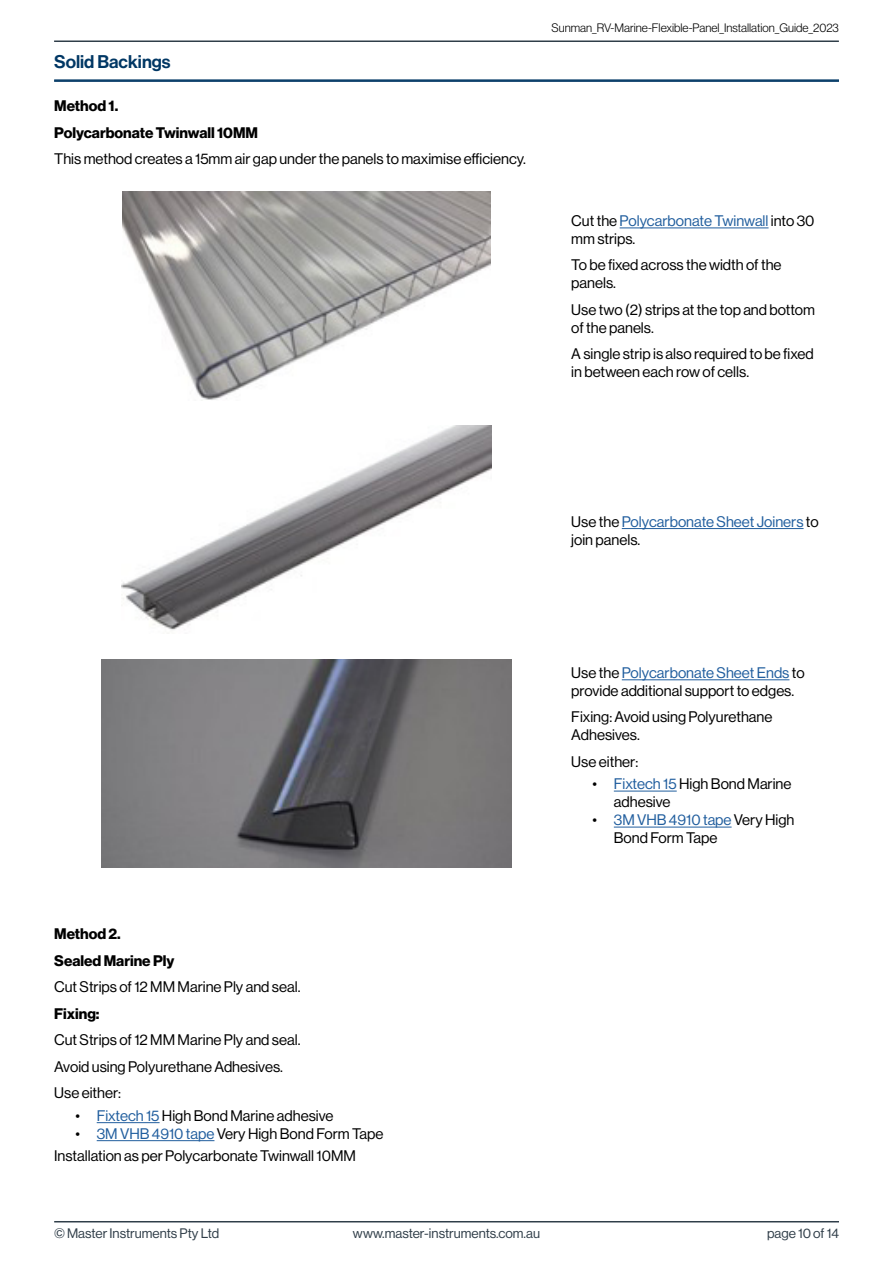
<style>
.page{position:relative;width:893px;height:1263px;background:#fff}
.page>*{position:absolute;margin:0;border:0;box-sizing:border-box;transform-origin:0 0}
.t1{font:18px "N Haas Grotesk DS Pro 65 Md";color:#003764}
.t2{font:15px/18px "N Haas Grotesk DS Pro 55 Rg";color:#000}
.t3{font:15px/26.5px "N Haas Grotesk DS Pro 75 Bd";color:#000}
.t4{font:15px/18px "N Haas Grotesk DS Pro 55 Rg";color:#215e9e}
.t5{font:13.5px "N Haas Grotesk DS Pro 55 Rg";color:#303e49}
.t6{font:12px "N Haas Grotesk DS Pro 45 Lt";color:#000}
.s1{color:#215e9e}
.s2{color:#000}
</style>
<div class="page">
<hr style="left:54px;top:1221px;width:785px;height:1px;background:#303e49">
<hr style="left:54px;top:41px;width:785px;height:1px;background:#303e49">
<hr style="left:54px;top:81px;width:785px;height:1px;background:#003764">
<hr style="left:54px;top:80px;width:785px;height:1px;background:#003764">
<hr style="left:97px;top:1122px;width:63px;height:1px;background:#215e9e">
<hr style="left:97px;top:1140px;width:117px;height:1px;background:#215e9e">
<img style="left:123px;top:192px;width:367px;height:208px">
<hr style="left:620px;top:228px;width:148px;height:1px;background:#215e9e">
<img style="left:121px;top:426px;width:370px;height:204px">
<hr style="left:622px;top:528px;width:182px;height:1px;background:#215e9e">
<img style="left:102px;top:659px;width:409px;height:209px">
<hr style="left:622px;top:679px;width:167px;height:1px;background:#215e9e">
<hr style="left:614px;top:791px;width:63px;height:1px;background:#215e9e">
<hr style="left:614px;top:827px;width:118px;height:1px;background:#215e9e">
<p class="t1" style="left:54px;top:51px;width:118px">Solid Backings</p>
<p class="t3" style="left:54px;top:93px;width:205px">Method 1.<br>Polycarbonate Twinwall 10MM</p>
<p class="t2" style="left:54px;top:150px;width:473px">This method creates a 15mm air gap under the panels to maximise efficiency.</p>
<p class="t6" style="left:552px;top:21px;width:289px">Sunman_RV-Marine-Flexible-Panel_Installation_Guide_2023</p>
<p class="t2" style="left:571px;top:212px;width:245px">Cut the <span class="s1">Polycarbonate Twinwall</span> into 30 mm strips.</p>
<p class="t2" style="left:571px;top:256px;width:212px">To be fixed across the width of the panels.</p>
<p class="t2" style="left:571px;top:301px;width:245px">Use two (2) strips at the top and bottom of the panels.</p>
<p class="t2" style="left:571px;top:345px;width:244px">A single strip is also required to be fixed in between each row of cells.</p>
<p class="t3" style="left:54px;top:921px;width:122px">Method 2.<br>Sealed Marine Ply</p>
<p class="t2" style="left:54px;top:978px;width:248px">Cut Strips of 12 MM Marine Ply and seal.</p>
<p class="t3" style="left:54px;top:1000px;width:47px">Fixing:</p>
<p class="t2" style="left:54px;top:1027px;width:248px;line-height:26.5px">Cut Strips of 12 MM Marine Ply and seal.<br>Avoid using Polyurethane Adhesives.<br>Use either:</p>
<p class="t2" style="left:75px;top:1106px;width:260px">• <span class="s1">Fixtech 15</span> High Bond Marine adhesive</p>
<p class="t2" style="left:54px;top:1122px;width:331px;line-height:22.2px;text-indent:21px">• <span class="s1">3M VHB 4910 tape</span> Very High Bond Form Tape<br>Installation as per Polycarbonate Twinwall 10MM</p>
<p class="t4" style="left:571px;top:512px;width:249px"><span class="s2">Use the</span> Polycarbonate Sheet Joiners <span class="s2">to join panels.</span></p>
<p class="t2" style="left:571px;top:664px;width:235px">Use the <span class="s1">Polycarbonate Sheet Ends</span> to provide additional support to edges.</p>
<p class="t2" style="left:571px;top:708px;width:203px">Fixing: Avoid using Polyurethane<br>Adhesives.</p>
<p class="t2" style="left:571px;top:753px;width:68px">Use either:</p>
<p class="t2" style="left:614px;top:775px;width:179px;text-indent:-21px">• <span class="s1">Fixtech 15</span> High Bond Marine adhesive</p>
<p class="t2" style="left:614px;top:811px;width:182px;text-indent:-21px">• <span class="s1">3M VHB 4910 tape</span> Very High<br>Bond Form Tape</p>
<p class="t5" style="left:54px;top:1226px;width:167px">© Master Instruments Pty Ltd</p>
<p class="t5" style="left:353px;top:1226px;width:189px">www.master-instruments.com.au</p>
<p class="t5" style="left:767px;top:1226px;width:73px">page 10 of 14</p>
</div>
